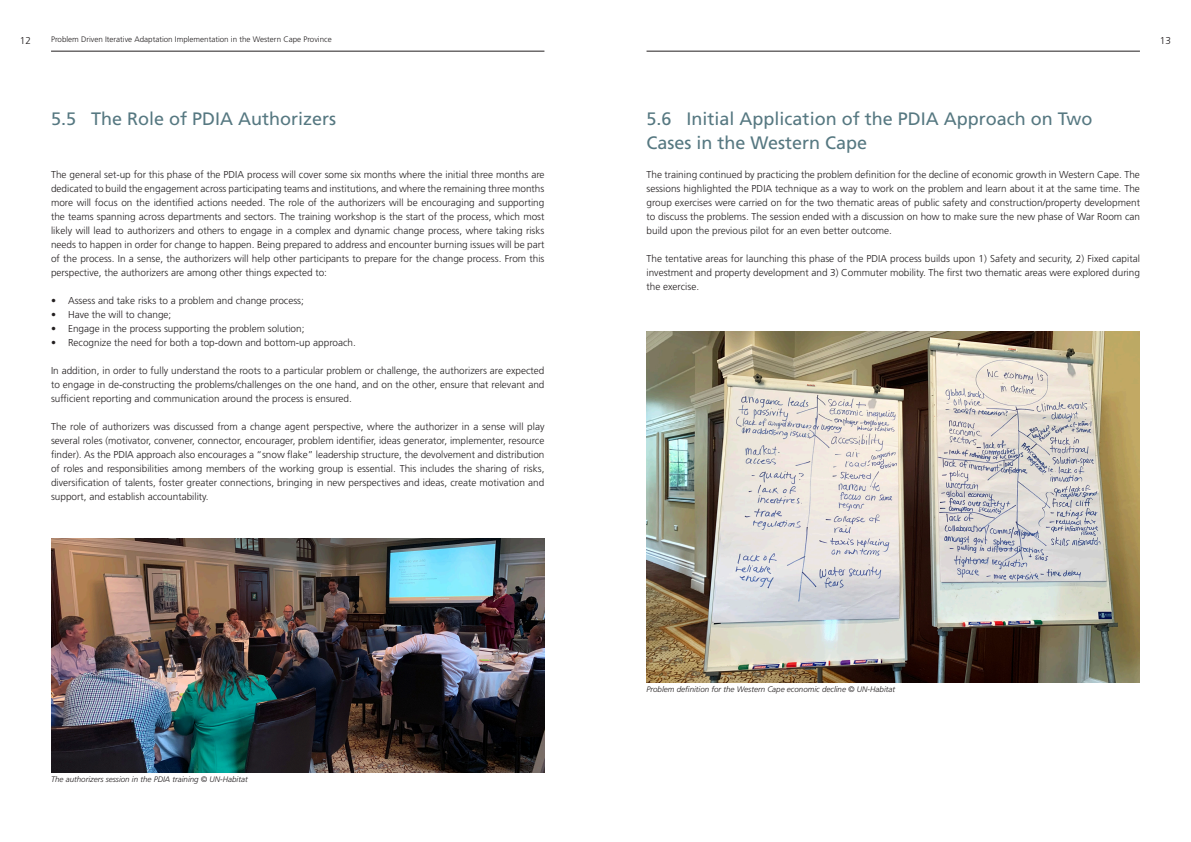
<style>
.page{position:relative;width:1191px;height:842px;background:#fff}
.page>*{position:absolute;margin:0;border:0;box-sizing:border-box;transform-origin:0 0}
.Sub_Section_title{font:18px/24px "Frutiger LT Std";color:#567881}
.Body_Text{font:300 10px/14px "Frutiger LT Std";color:#231f20;text-align:justify}
.Sub_Section_title-2{font:italic 300 8px "Frutiger LT Std";color:#231f20}
.t1{font:300 8px "Frutiger LT Std";color:#231f20}
</style>
<div class="page">
<hr style="left:51px;top:51px;width:493px;height:1px;background:#231f20">
<hr style="left:646px;top:51px;width:494px;height:1px;background:#231f20">
<img style="left:51px;top:539px;width:493px;height:233px">
<img style="left:646px;top:332px;width:494px;height:350px">
<p class="Body_Text" style="left:20px;top:33px;width:13px">12</p>
<p class="t1" style="left:51px;top:35px;width:282px">Problem Driven Iterative Adaptation Implementation in the Western Cape Province</p>
<p class="Body_Text" style="left:1159px;top:33px;width:13px">13</p>
<p class="Sub_Section_title" style="left:51px;top:106px;width:287px">5.5 The Role of PDIA Authorizers</p>
<p class="Body_Text" style="left:51px;top:167px;width:495px">The general set-up for this phase of the PDIA process will cover some six months where the initial three months are dedicated to build the engagement across participating teams and institutions, and where the remaining three months more will focus on the identified actions needed. The role of the authorizers will be encouraging and supporting the teams spanning across departments and sectors. The training workshop is the start of the process, which most likely will lead to authorizers and others to engage in a complex and dynamic change process, where taking risks needs to happen in order for change to happen. Being prepared to address and encounter burning issues will be part of the process. In a sense, the authorizers will help other participants to prepare for the change process. From this perspective, the authorizers are among other things expected to:</p>
<p class="Body_Text" style="left:51px;top:293px;width:254px">• Assess and take risks to a problem and change process;</p>
<p class="Body_Text" style="left:51px;top:307px;width:122px">• Have the will to change;</p>
<p class="Body_Text" style="left:51px;top:321px;width:255px">• Engage in the process supporting the problem solution;</p>
<p class="Body_Text" style="left:51px;top:335px;width:306px">• Recognize the need for both a top-down and bottom-up approach.</p>
<p class="Body_Text" style="left:51px;top:363px;width:495px">In addition, in order to fully understand the roots to a particular problem or challenge, the authorizers are expected to engage in de-constructing the problems/challenges on the one hand, and on the other, ensure that relevant and sufficient reporting and communication around the process is ensured.</p>
<p class="Body_Text" style="left:51px;top:419px;width:495px">The role of authorizers was discussed from a change agent perspective, where the authorizer in a sense will play several roles (motivator, convener, connector, encourager, problem identifier, ideas generator, implementer, resource finder). As the PDIA approach also encourages a “snow flake” leadership structure, the devolvement and distribution of roles and responsibilities among members of the working group is essential. This includes the sharing of risks, diversification of talents, foster greater connections, bringing in new perspectives and ideas, create motivation and support, and establish accountability.</p>
<p class="Sub_Section_title-2" style="left:51px;top:775px;width:198px">The authorizers session in the PDIA training © UN-Habitat</p>
<p class="Sub_Section_title" style="left:646px;top:106px;width:447px">5.6 Initial Application of the PDIA Approach on Two<br>Cases in the Western Cape</p>
<p class="Body_Text" style="left:646px;top:167px;width:495px">The training continued by practicing the problem definition for the decline of economic growth in Western Cape. The sessions highlighted the PDIA technique as a way to work on the problem and learn about it at the same time. The group exercises were carried on for the two thematic areas of public safety and construction/property development to discuss the problems. The session ended with a discussion on how to make sure the new phase of War Room can build upon the previous pilot for an even better outcome.</p>
<p class="Body_Text" style="left:646px;top:251px;width:495px">The tentative areas for launching this phase of the PDIA process builds upon 1) Safety and security, 2) Fixed capital investment and property development and 3) Commuter mobility. The first two thematic areas were explored during the exercise.</p>
<p class="Sub_Section_title-2" style="left:646px;top:685px;width:250px">Problem definition for the Western Cape economic decline © UN-Habitat</p>
</div>
